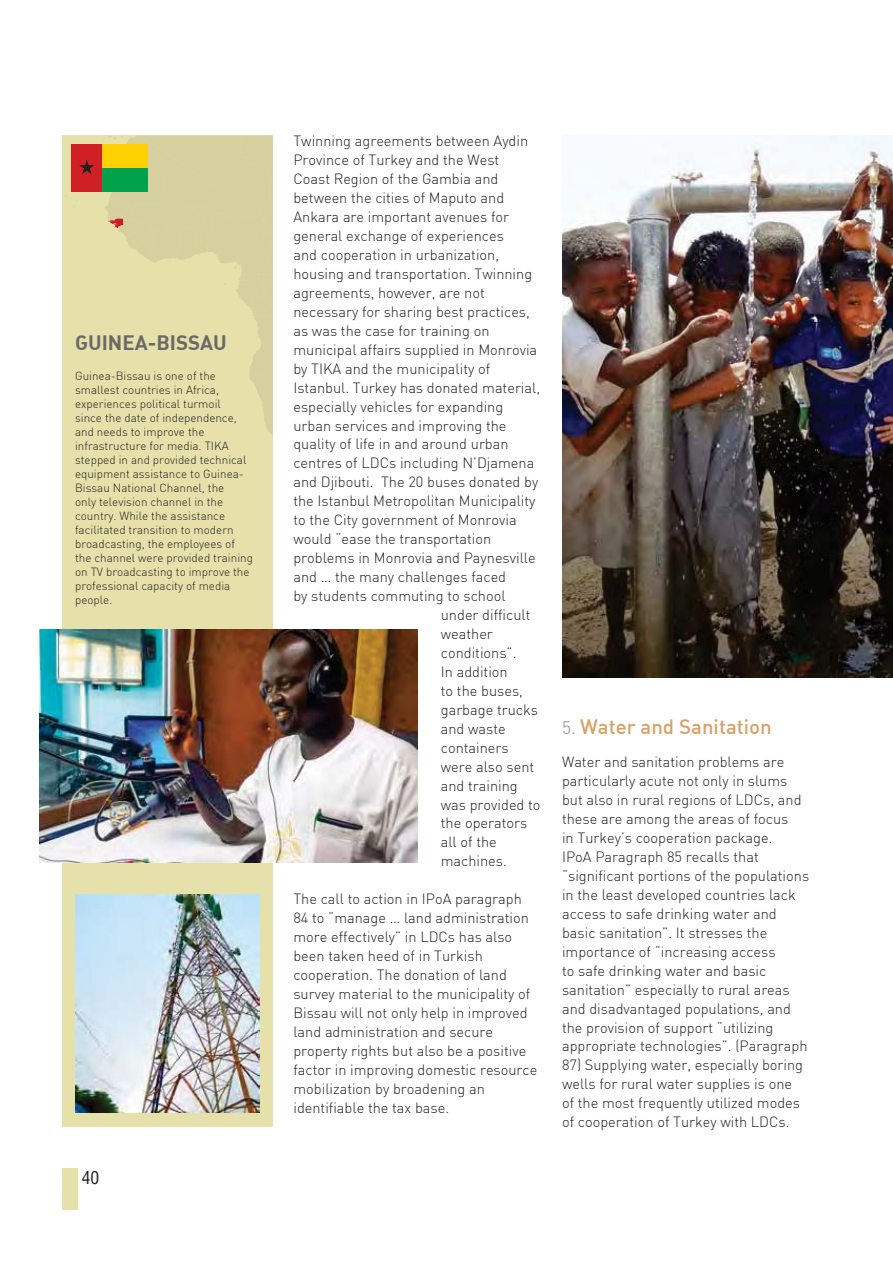
<style>
.page{position:relative;width:893px;height:1263px;background:#fff}
.page>*{position:absolute;margin:0;border:0;box-sizing:border-box;transform-origin:0 0}
.t1{font:500 20.4px "DIN Alternate";color:#d7a267}
.t2{font:20.4px "DIN Bold Alternate";color:#6a6968}
.t3{font:17.55px "Helvetica Condensed";color:#231f20}
.t4{font:300 14.55px/18.9px "DIN";color:#231f20}
.t5{font:300 11.7px/14px "DIN";color:#231f20}
.s1{font-family:"DIN";font-weight:300;font-size:17.55px;color:#838382}
</style>
<div class="page">
<div style="left:62px;top:136px;width:211px;height:991px;background:#e6e1aa"></div>
<svg style="left:103px;top:136px;width:170px;height:300px"></svg>
<div style="left:71px;top:144px;width:32px;height:47px;background:#d11f26"></div>
<div style="left:103px;top:144px;width:45px;height:24px;background:#fed103"></div>
<div style="left:103px;top:168px;width:45px;height:23px;background:#00a24b"></div>
<svg style="left:79px;top:160px;width:15px;height:14px"></svg>
<img style="left:40px;top:629px;width:377px;height:234px">
<img style="left:562px;top:136px;width:331px;height:542px">
<img style="left:75px;top:894px;width:185px;height:219px">
<div style="left:62px;top:1169px;width:15px;height:41px;background:#e6e1aa"></div>
<h1 class="t2" style="left:75px;top:330px;width:153px">GUINEA-BISSAU</h1>
<p class="t5" style="left:75px;top:370px;width:179px">Guinea-Bissau is one of the smallest countries in Africa, experiences political turmoil<br>since the date of independence, and needs to improve the infrastructure for media. TIKA stepped in and provided technical equipment assistance to Guinea-<br>Bissau National Channel, the<br>only television channel in the country. While the assistance facilitated transition to modern broadcasting, the employees of the channel were provided training on TV broadcasting to improve the professional capacity of media people.</p>
<p class="t3" style="left:82px;top:1167px;width:19px">40</p>
<p class="t4" style="left:293px;top:133px;width:236px">Twinning agreements between Aydin</p>
<p class="t4" style="left:293px;top:152px;width:207px">Province of Turkey and the West</p>
<p class="t4" style="left:293px;top:171px;width:206px">Coast Region of the Gambia and</p>
<p class="t4" style="left:293px;top:190px;width:212px">between the cities of Maputo and</p>
<p class="t4" style="left:293px;top:209px;width:217px">Ankara are important avenues for</p>
<p class="t4" style="left:293px;top:228px;width:212px">general exchange of experiences</p>
<p class="t4" style="left:293px;top:247px;width:207px">and cooperation in urbanization,</p>
<p class="t4" style="left:293px;top:266px;width:240px">housing and transportation. Twinning</p>
<p class="t4" style="left:293px;top:285px;width:193px">agreements, however, are not</p>
<p class="t4" style="left:293px;top:304px;width:238px">necessary for sharing best practices,</p>
<p class="t4" style="left:293px;top:323px;width:198px">as was the case for training on</p>
<p class="t4" style="left:293px;top:342px;width:245px">municipal affairs supplied in Monrovia</p>
<p class="t4" style="left:293px;top:361px;width:198px">by TIKA and the municipality of</p>
<p class="t4" style="left:293px;top:380px;width:248px">Istanbul. Turkey has donated material,</p>
<p class="t4" style="left:293px;top:399px;width:211px">especially vehicles for expanding</p>
<p class="t4" style="left:293px;top:418px;width:215px">urban services and improving the</p>
<p class="t4" style="left:293px;top:436px;width:217px">quality of life in and around urban</p>
<p class="t4" style="left:293px;top:455px;width:242px">centres of LDCs including N’Djamena</p>
<p class="t4" style="left:293px;top:474px;width:246px">and Djibouti. The 20 buses donated by</p>
<p class="t4" style="left:293px;top:493px;width:244px">the Istanbul Metropolitan Municipality</p>
<p class="t4" style="left:293px;top:512px;width:225px">to the City government of Monrovia</p>
<p class="t4" style="left:293px;top:531px;width:199px">would “ease the transportation</p>
<p class="t4" style="left:293px;top:550px;width:244px">problems in Monrovia and Paynesville</p>
<p class="t4" style="left:293px;top:569px;width:214px">and … the many challenges faced</p>
<p class="t4" style="left:293px;top:588px;width:214px">by students commuting to school</p>
<p class="t4" style="left:441px;top:607px;width:91px">under difficult</p>
<p class="t4" style="left:441px;top:626px;width:54px">weather</p>
<p class="t4" style="left:441px;top:645px;width:77px">conditions”.</p>
<p class="t4" style="left:441px;top:664px;width:68px">In addition</p>
<p class="t4" style="left:441px;top:683px;width:84px">to the buses,</p>
<p class="t4" style="left:441px;top:702px;width:99px">garbage trucks</p>
<p class="t4" style="left:441px;top:721px;width:66px">and waste</p>
<p class="t4" style="left:441px;top:740px;width:69px">containers</p>
<p class="t4" style="left:441px;top:759px;width:95px">were also sent</p>
<p class="t4" style="left:441px;top:778px;width:79px">and training</p>
<p class="t4" style="left:441px;top:797px;width:101px">was provided to</p>
<p class="t4" style="left:441px;top:815px;width:88px">the operators</p>
<p class="t4" style="left:441px;top:834px;width:58px">all of the</p>
<p class="t4" style="left:441px;top:853px;width:68px">machines.</p>
<p class="t4" style="left:293px;top:891px;width:245px">The call to action in IPoA paragraph 84 to “manage … land administration more effectively” in LDCs has also been taken heed of in Turkish cooperation. The donation of land survey material to the municipality of Bissau will not only help in improved land administration and secure property rights but also be a positive factor in improving domestic resource mobilization by broadening an identifiable the tax base.</p>
<h1 class="t1" style="left:562px;top:719px;width:211px"><span class="s1">5.</span> Water and Sanitation</h1>
<p class="t4" style="left:562px;top:754px;width:249px">Water and sanitation problems are particularly acute not only in slums but also in rural regions of LDCs, and these are among the areas of focus<br>in Turkey’s cooperation package.<br>IPoA Paragraph 85 recalls that “significant portions of the populations in the least developed countries lack access to safe drinking water and basic sanitation”. It stresses the importance of “increasing access<br>to safe drinking water and basic sanitation” especially to rural areas and disadvantaged populations, and the provision of support “utilizing appropriate technologies”. (Paragraph</p>
<p class="t4" style="left:562px;top:1057px;width:242px">87) Supplying water, especially boring wells for rural water supplies is one of the most frequently utilized modes of cooperation of Turkey with LDCs.</p>
</div>
